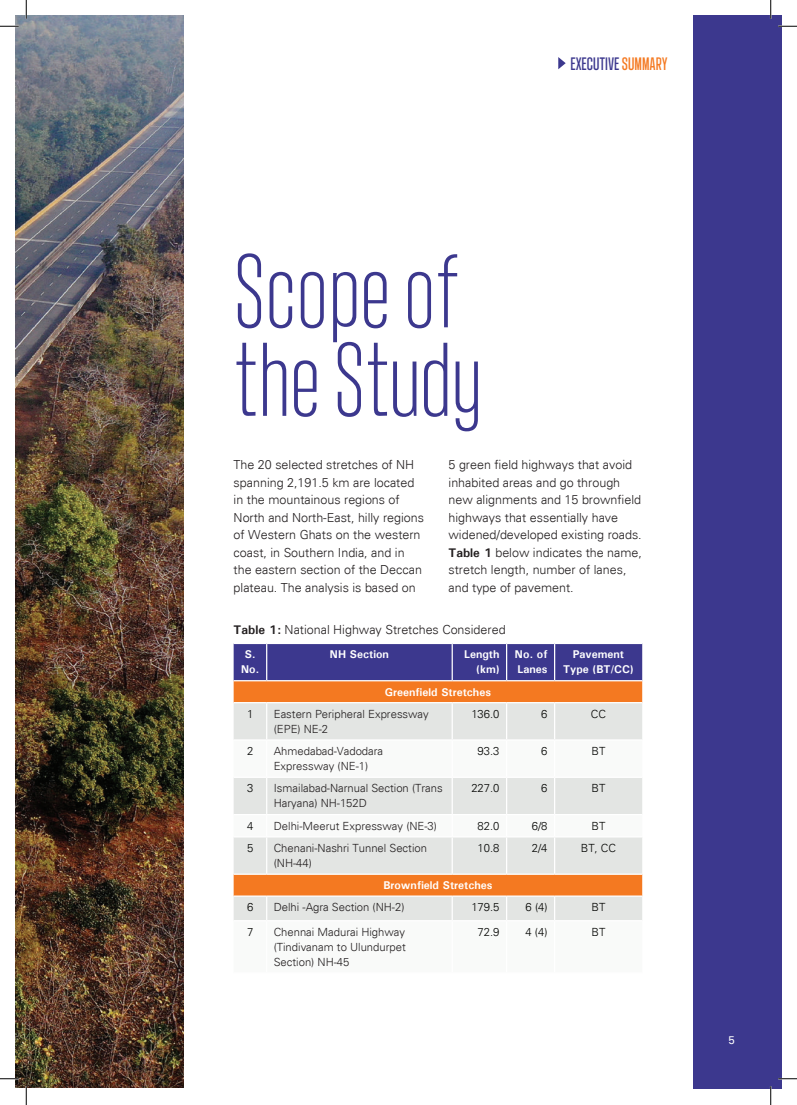
<style>
.page{position:relative;width:797px;height:1105px;background:#fff}
.page>*{position:absolute;margin:0;border:0;box-sizing:border-box;transform-origin:0 0}
.t1{font:200 105px/88.5px "Landasans";color:#3c388e}
.t2{font:500 17.88px "Landasans";color:#3c388e}
.t3{font:300 12.5px/17.5px "Univers";color:#231f20}
.t4{font:300 11.25px/15px "Univers";color:#231f20}
.t5{font:700 11.25px/15px "Univers";color:#fff;text-align:center}
.t6{font:300 11.25px "Univers";color:#040503}
.t7{font:500 11.25px "Univers";color:#fff}
.s1{color:#f47921}
.s2{font-weight:700}
</style>
<div class="page">
<img style="left:16px;top:16px;width:167px;height:1071px">
<div style="left:692px;top:16px;width:89px;height:1073px;background:#3c388e"></div>
<svg style="left:558px;top:57px;width:7px;height:12px"></svg>
<div style="left:234px;top:644px;width:408px;height:36px;background:#3c388e"></div>
<div style="left:234px;top:681px;width:408px;height:21px;background:#f47921"></div>
<div style="left:234px;top:703px;width:408px;height:36px;background:#e3e5e3"></div>
<svg style="left:234px;top:778px;width:408px;height:142px;fill:#e3e5e3"></svg>
<hr style="left:266px;top:644px;width:1px;height:36px;background:#fff">
<hr style="left:451px;top:644px;width:2px;height:36px;background:#fff">
<hr style="left:506px;top:644px;width:1px;height:36px;background:#fff">
<hr style="left:554px;top:644px;width:1px;height:36px;background:#fff">
<hr style="left:266px;top:703px;width:1px;height:36px;background:#fff">
<hr style="left:451px;top:703px;width:2px;height:36px;background:#fff">
<hr style="left:506px;top:703px;width:1px;height:36px;background:#fff">
<hr style="left:554px;top:703px;width:1px;height:36px;background:#fff">
<hr style="left:266px;top:778px;width:1px;height:36px;background:#fff">
<hr style="left:451px;top:778px;width:2px;height:36px;background:#fff">
<hr style="left:506px;top:778px;width:1px;height:36px;background:#fff">
<hr style="left:554px;top:778px;width:1px;height:36px;background:#fff">
<hr style="left:234px;top:814px;width:33px;height:1px;background:#fff">
<hr style="left:267px;top:814px;width:185px;height:1px;background:#fff">
<svg style="left:266px;top:815px;width:1px;height:21px"></svg>
<hr style="left:452px;top:814px;width:54px;height:1px;background:#fff">
<hr style="left:451px;top:815px;width:2px;height:21px;background:#fff">
<hr style="left:506px;top:814px;width:48px;height:1px;background:#fff">
<svg style="left:506px;top:815px;width:1px;height:21px"></svg>
<hr style="left:554px;top:814px;width:88px;height:1px;background:#fff">
<svg style="left:554px;top:815px;width:1px;height:21px"></svg>
<hr style="left:234px;top:836px;width:33px;height:1px;background:#fff">
<hr style="left:267px;top:836px;width:185px;height:1px;background:#fff">
<hr style="left:266px;top:837px;width:1px;height:36px;background:#fff">
<hr style="left:452px;top:836px;width:54px;height:1px;background:#fff">
<hr style="left:451px;top:837px;width:2px;height:36px;background:#fff">
<hr style="left:506px;top:836px;width:48px;height:1px;background:#fff">
<hr style="left:506px;top:837px;width:1px;height:36px;background:#fff">
<hr style="left:554px;top:836px;width:88px;height:1px;background:#fff">
<hr style="left:554px;top:837px;width:1px;height:36px;background:#fff">
<hr style="left:234px;top:873px;width:33px;height:2px;background:#fff">
<hr style="left:267px;top:873px;width:185px;height:2px;background:#fff">
<hr style="left:452px;top:873px;width:54px;height:2px;background:#fff">
<hr style="left:506px;top:873px;width:48px;height:2px;background:#fff">
<hr style="left:554px;top:873px;width:88px;height:2px;background:#fff">
<hr style="left:234px;top:895px;width:33px;height:2px;background:#fff">
<hr style="left:267px;top:895px;width:185px;height:2px;background:#fff">
<svg style="left:266px;top:897px;width:1px;height:23px"></svg>
<hr style="left:452px;top:895px;width:54px;height:2px;background:#fff">
<hr style="left:451px;top:897px;width:2px;height:23px;background:#fff">
<hr style="left:506px;top:895px;width:48px;height:2px;background:#fff">
<svg style="left:506px;top:897px;width:1px;height:23px"></svg>
<hr style="left:554px;top:895px;width:88px;height:2px;background:#fff">
<svg style="left:554px;top:897px;width:1px;height:23px"></svg>
<svg style="left:0;top:25px;width:19px;height:2px"></svg>
<svg style="left:778px;top:25px;width:19px;height:2px"></svg>
<svg style="left:0;top:1078px;width:19px;height:1px"></svg>
<svg style="left:778px;top:1078px;width:19px;height:1px"></svg>
<svg style="left:25px;top:0;width:2px;height:19px"></svg>
<svg style="left:25px;top:1086px;width:2px;height:19px"></svg>
<svg style="left:770px;top:0;width:1px;height:19px"></svg>
<svg style="left:770px;top:1086px;width:1px;height:19px"></svg>
<h2 class="t2" style="left:570px;top:55px;width:99px">EXECUTIVE <span class="s1">SUMMARY</span></h2>
<h1 class="t1" style="left:234px;top:249px;width:250px">Scope of the Study</h1>
<p class="t3" style="left:234px;top:456px;width:192px">The 20 selected stretches of NH spanning 2,191.5 km are located in the mountainous regions of<br>North and North-East, hilly regions of Western Ghats on the western coast, in Southern India, and in the eastern section of the Deccan plateau. The analysis is based on</p>
<p class="t3" style="left:448px;top:456px;width:195px">5 green field highways that avoid inhabited areas and go through new alignments and 15 brownfield highways that essentially have widened/developed existing roads.<br><span class="s2">Table 1</span> below indicates the name, stretch length, number of lanes, and type of pavement.</p>
<p class="t3" style="left:234px;top:621px;width:273px"><span class="s2">Table 1:</span> National Highway Stretches Considered</p>
<p class="t5" style="left:241px;top:647px;width:20px">S.<br>No.</p>
<p class="t5" style="left:330px;top:647px;width:60px">NH Section</p>
<p class="t5" style="left:464px;top:647px;width:37px;text-align:right">Length (km)</p>
<p class="t5" style="left:515px;top:647px;width:34px;text-align:left">No. of<br>Lanes</p>
<p class="t5" style="left:563px;top:647px;width:72px">Pavement<br>Type (BT/CC)</p>
<p class="t5" style="left:385px;top:684px;width:108px">Greenfield Stretches</p>
<p class="t6" style="left:247px;top:707px;width:8px">1</p>
<p class="t4" style="left:274px;top:706px;width:157px">Eastern Peripheral Expressway (EPE) NE-2</p>
<p class="t6" style="left:471px;top:707px;width:30px">136.0</p>
<p class="t6" style="left:541px;top:707px;width:8px">6</p>
<p class="t6" style="left:591px;top:707px;width:17px">CC</p>
<p class="t6" style="left:247px;top:744px;width:8px">2</p>
<p class="t4" style="left:274px;top:744px;width:111px">Ahmedabad-Vadodara<br>Expressway (NE-1)</p>
<p class="t6" style="left:477px;top:744px;width:23px">93.3</p>
<p class="t6" style="left:541px;top:744px;width:8px">6</p>
<p class="t6" style="left:591px;top:744px;width:15px">BT</p>
<p class="t6" style="left:247px;top:782px;width:8px">3</p>
<p class="t4" style="left:274px;top:781px;width:170px">Ismailabad-Narnual Section (Trans<br>Haryana) NH-152D</p>
<p class="t6" style="left:471px;top:782px;width:30px">227.0</p>
<p class="t6" style="left:541px;top:782px;width:8px">6</p>
<p class="t6" style="left:591px;top:782px;width:15px">BT</p>
<p class="t6" style="left:247px;top:819px;width:8px">4</p>
<p class="t4" style="left:274px;top:818px;width:165px">Delhi-Meerut Expressway (NE-3)</p>
<p class="t6" style="left:477px;top:819px;width:23px">82.0</p>
<p class="t6" style="left:532px;top:819px;width:17px">6/8</p>
<p class="t6" style="left:591px;top:819px;width:15px">BT</p>
<p class="t6" style="left:247px;top:841px;width:8px">5</p>
<p class="t4" style="left:274px;top:841px;width:155px">Chenani-Nashri Tunnel Section (NH-44)</p>
<p class="t6" style="left:477px;top:841px;width:23px">10.8</p>
<p class="t6" style="left:532px;top:841px;width:17px">2/4</p>
<p class="t6" style="left:581px;top:841px;width:37px">BT, CC</p>
<p class="t5" style="left:383px;top:877px;width:110px">Brownfield Stretches</p>
<p class="t6" style="left:247px;top:900px;width:8px">6</p>
<p class="t4" style="left:274px;top:900px;width:132px">Delhi -Agra Section (NH-2)</p>
<p class="t6" style="left:471px;top:900px;width:30px">179.5</p>
<p class="t6" style="left:525px;top:900px;width:23px">6 (4)</p>
<p class="t6" style="left:591px;top:900px;width:15px">BT</p>
<p class="t6" style="left:247px;top:925px;width:8px">7</p>
<p class="t4" style="left:274px;top:924px;width:133px;text-align:justify">Chennai Madurai Highway (Tindivanam to Ulundurpet Section) NH-45</p>
<p class="t6" style="left:477px;top:925px;width:23px">72.9</p>
<p class="t6" style="left:525px;top:925px;width:23px">4 (4)</p>
<p class="t6" style="left:591px;top:925px;width:15px">BT</p>
<p class="t7" style="left:728px;top:1032px;width:9px">5</p>
</div>
